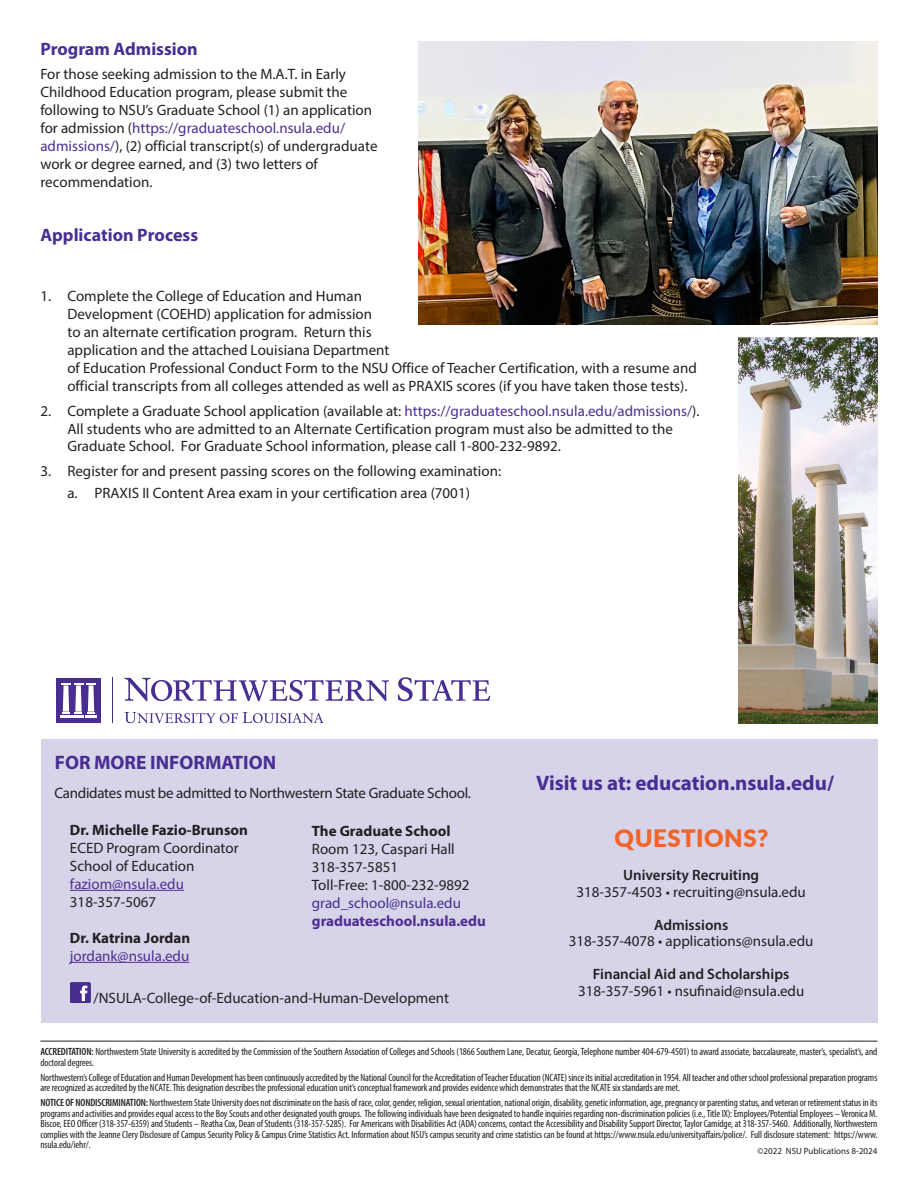
<style>
.page{position:relative;width:918px;height:1188px;background:#fff}
.page>*{position:absolute;margin:0;border:0;box-sizing:border-box;transform-origin:0 0}
.t1{font:900 24px "Lato";letter-spacing:.02em;color:#f26427}
.t2{font:700 21px "Myriad Pro";color:#482e92}
.t3{font:700 19.5px "Myriad Pro";color:#482e92}
.t4{font:700 18px "Myriad Pro";color:#482e92}
.SUBS{font:15px/18px "Myriad Pro";color:#231f20}
.SUBS-2{font:15px "Myriad Pro";letter-spacing:-.02em;color:#231f20}
.SUBS-3{font:700 15px "Myriad Pro";color:#231f20}
.t5{font:600 15px "Myriad Pro";color:#231f20}
.SUBS-4{font:15px "Myriad Pro";color:#4e2e92}
.t6{font:700 15px "Myriad Pro";color:#4e2e92}
.t7{font:15px "Myriad Pro";color:#482e92}
.t8{font:condensed 10.5px/10.5px "Myriad Pro";letter-spacing:-.01em;color:#231f20}
.t9{font:9px "Myriad Pro";color:#231f20}
.s1{color:#4e2e92}
.s2{font-weight:600}
</style>
<div class="page">
<div style="left:41px;top:739px;width:837px;height:283px;background:#d7d3e9"></div>
<div style="left:70px;top:983px;width:20px;height:20px;background:#482e92"></div>
<svg style="left:80px;top:986px;width:7px;height:15px"></svg>
<hr style="left:70px;top:890px;width:114px;height:1px;background:#4e2e92">
<hr style="left:70px;top:962px;width:119px;height:1px;background:#4e2e92">
<img style="left:419px;top:41px;width:459px;height:283px">
<hr style="left:40px;top:1041px;width:838px;height:1px;background:#231f20">
<svg style="left:125px;top:678px;width:264px;height:23px"></svg>
<svg style="left:398px;top:677px;width:92px;height:24px"></svg>
<svg style="left:125px;top:712px;width:198px;height:11px"></svg>
<div style="left:56px;top:678px;width:45px;height:45px;background:#482e92"></div>
<svg style="left:60px;top:683px;width:37px;height:35px"></svg>
<hr style="left:113px;top:677px;width:1px;height:46px;background:#482e92">
<img style="left:738px;top:338px;width:140px;height:385px">
<p class="t4" style="left:40px;top:37px;width:159px">Program Admission</p>
<p class="SUBS" style="left:40px;top:65px;width:339px">For those seeking admission to the M.A.T. in Early Childhood Education program, please submit the following to NSU’s Graduate School (1) an application for admission (<span class="s1">https://graduateschool.nsula.edu/ admissions/</span>), (2) official transcript(s) of undergraduate work or degree earned, and (3) two letters of recommendation.</p>
<p class="t4" style="left:40px;top:223px;width:159px">Application Process</p>
<p class="SUBS" style="left:67px;top:287px;width:631px;text-indent:-27px">1. Complete the College of Education and Human<br>Development (COEHD) application for admission<br>to an alternate certification program. Return this<br>application and the attached Louisiana Department<br>of Education Professional Conduct Form to the NSU Office of Teacher Certification, with a resume and official transcripts from all colleges attended as well as PRAXIS scores (if you have taken those tests).</p>
<p class="SUBS" style="left:67px;top:402px;width:634px;text-indent:-27px">2. Complete a Graduate School application (available at: <span class="s1">https://graduateschool.nsula.edu/admissions/</span>).<br>All students who are admitted to an Alternate Certification program must also be admitted to the<br>Graduate School. For Graduate School information, please call 1-800-232-9892.</p>
<p class="SUBS" style="left:40px;top:460px;width:462px;line-height:21.3px;text-align:center">3. Register for and present passing scores on the following examination: a. PRAXIS II Content Area exam in your certification area (7001)</p>
<p class="t3" style="left:55px;top:750px;width:223px">FOR MORE INFORMATION</p>
<p class="SUBS-2" style="left:55px;top:783px;width:418px">Candidates must be admitted to Northwestern State Graduate School.</p>
<p class="SUBS-3" style="left:70px;top:820px;width:180px">Dr. Michelle Fazio-Brunson</p>
<p class="SUBS" style="left:70px;top:839px;width:170px">ECED Program Coordinator</p>
<p class="SUBS" style="left:70px;top:857px;width:126px">School of Education</p>
<p class="SUBS-4" style="left:70px;top:875px;width:115px">faziom@nsula.edu</p>
<p class="SUBS" style="left:70px;top:893px;width:88px">318-357-5067</p>
<p class="SUBS-3" style="left:70px;top:928px;width:122px">Dr. Katrina Jordan</p>
<p class="SUBS-4" style="left:70px;top:947px;width:121px">jordank@nsula.edu</p>
<p class="SUBS-3" style="left:312px;top:821px;width:140px">The Graduate School</p>
<p class="SUBS" style="left:312px;top:840px;width:144px">Room 123, Caspari Hall</p>
<p class="SUBS" style="left:312px;top:858px;width:88px">318-357-5851</p>
<p class="SUBS" style="left:312px;top:876px;width:159px">Toll-Free: 1-800-232-9892</p>
<p class="t7" style="left:312px;top:894px;width:151px">grad_school@nsula.edu</p>
<p class="t6" style="left:312px;top:911px;width:175px">graduateschool.nsula.edu</p>
<p class="SUBS" style="left:94px;top:989px;width:357px">/NSULA-College-of-Education-and-Human-Development</p>
<p class="t2" style="left:536px;top:769px;width:299px">Visit us at: education.nsula.edu/</p>
<p class="t1" style="left:615px;top:820px;width:155px">QUESTIONS?</p>
<p class="t5" style="left:623px;top:866px;width:138px">University Recruiting</p>
<p class="SUBS" style="left:577px;top:882px;width:231px">318-357-4503 • recruiting@nsula.edu</p>
<p class="t5" style="left:654px;top:915px;width:76px">Admissions</p>
<p class="SUBS" style="left:569px;top:932px;width:246px">318-357-4078 • applications@nsula.edu</p>
<p class="t5" style="left:593px;top:965px;width:198px">Financial Aid and Scholarships</p>
<p class="SUBS" style="left:578px;top:981px;width:228px">318-357-5961 • nsufinaid@nsula.edu</p>
<p class="t8" style="left:40px;top:1046px;width:839px"><span class="s2">ACCREDITATION:</span> Northwestern State University is accredited by the Commission of the Southern Association of Colleges and Schools (1866 Southern Lane, Decatur, Georgia, Telephone number 404-679-4501) to award associate, baccalaureate, master’s, specialist’s, and doctoral degrees.</p>
<p class="t8" style="left:40px;top:1072px;width:838px">Northwestern’s College of Education and Human Development has been continuously accredited by the National Council for the Accreditation of Teacher Education (NCATE) since its initial accreditation in 1954. All teacher and other school professional preparation programs are recognized as accredited by the NCATE. This designation describes the professional education unit’s conceptual framework and provides evidence which demonstrates that the NCATE six standards are met.</p>
<p class="t8" style="left:40px;top:1097px;width:839px;text-align:justify"><span class="s2">NOTICE OF NONDISCRIMINATION:</span> Northwestern State University does not discriminate on the basis of race, color, gender, religion, sexual orientation, national origin, disability, genetic information, age, pregnancy or parenting status, and veteran or retirement status in its programs and activities and provides equal access to the Boy Scouts and other designated youth groups. The following individuals have been designated to handle inquiries regarding non-discrimination policies (i.e., Title IX): Employees/Potential Employees – Veronica M.<br>Biscoe, EEO Officer (318-357-6359) and Students – Reatha Cox, Dean of Students (318-357-5285). For Americans with Disabilities Act (ADA) concerns, contact the Accessibility and Disability Support Director, Taylor Camidge, at 318-357-5460. Additionally, Northwestern complies with the Jeanne Clery Disclosure of Campus Security Policy &amp; Campus Crime Statistics Act. Information about NSU’s campus security and crime statistics can be found at https://www.nsula.edu/universityaffairs/police/. Full disclosure statement: https://www. nsula.edu/iehr/.</p>
<p class="t9" style="left:757px;top:1145px;width:122px">©2022 NSU Publications 8-2024</p>
</div>
